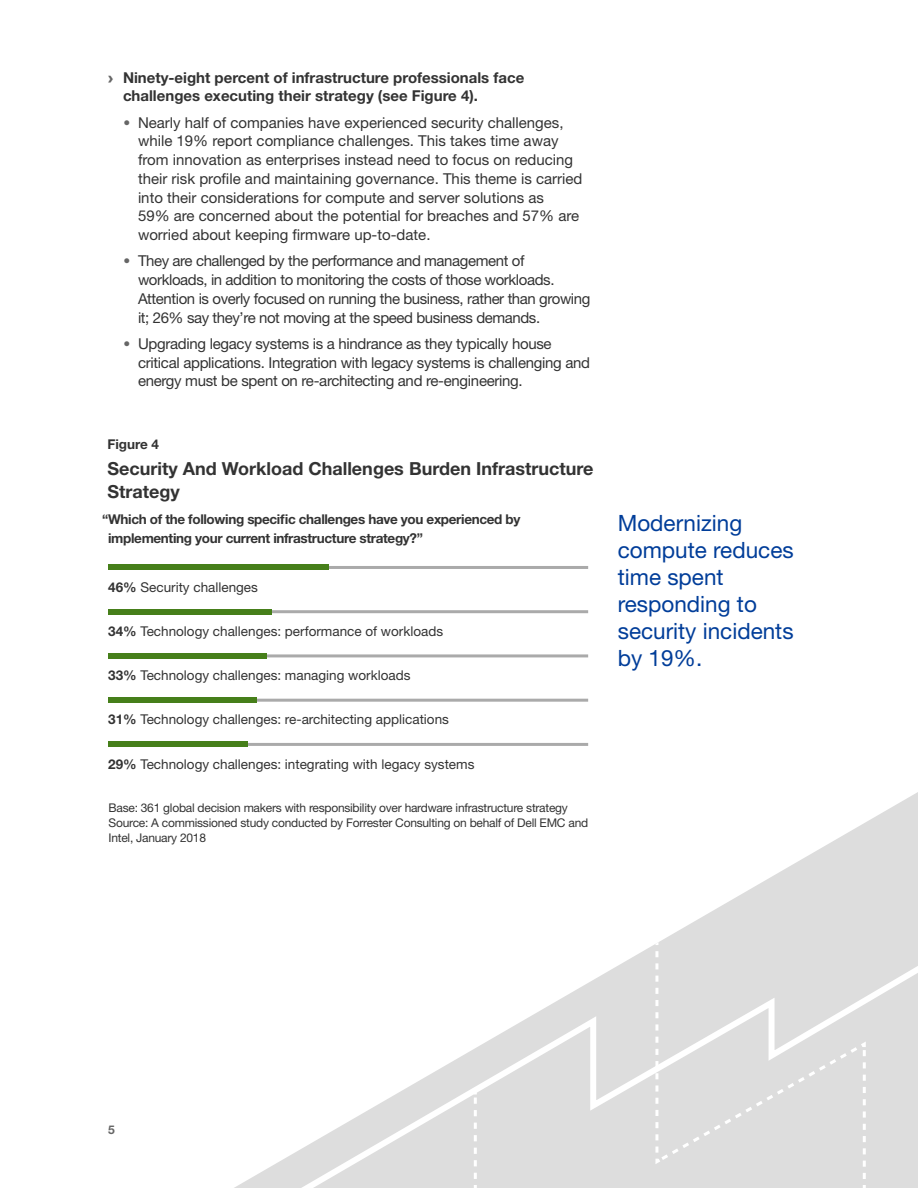
<style>
.page{position:relative;width:918px;height:1188px;background:#fff}
.page>*{position:absolute;margin:0;border:0;box-sizing:border-box;transform-origin:0 0}
.t1{font:22.5px/27px "Helvetica Neue LT Std";color:#003d99}
.t2{font:700 18px/22.5px "Helvetica Neue LT Std";color:#333}
.t3{font:15px/18.8px "Helvetica Neue LT Std";letter-spacing:-.02em;color:#333}
.t4{font:15px/18.8px "Helvetica Neue LT Std";color:#333}
.t5{font:700 15px/18.8px "Helvetica Neue LT Std";color:#333}
.t6{font:13.5px "Helvetica Neue LT Std";color:#333}
.t7{font:700 13.5px/18.8px "Helvetica Neue LT Std";letter-spacing:-.025em;color:#333}
.t8{font:12px/15px "Helvetica Neue LT Std";letter-spacing:-.02em;color:#333}
.t9{font:700 12px "Helvetica Neue LT Std";color:#666}
.s1{font-family:"Arial";font-weight:900;color:#666}
.s2{font-weight:700}
</style>
<div class="page">
<svg style="left:234px;top:792px;width:684px;height:396px"></svg>
<svg style="left:291px;top:956px;width:627px;height:232px"></svg>
<svg style="left:474px;top:1091px;width:3px;height:88px"></svg>
<div style="left:654px;top:933px;width:213px;height:246px;background:#ddd"></div>
<hr style="left:108px;top:566px;width:480px;height:3px;background:#aaa">
<div style="left:108px;top:564px;width:221px;height:6px;background:#467f1a"></div>
<hr style="left:108px;top:610px;width:480px;height:3px;background:#aaa">
<div style="left:108px;top:609px;width:163px;height:6px;background:#467f1a"></div>
<hr style="left:108px;top:654px;width:480px;height:3px;background:#aaa">
<div style="left:108px;top:653px;width:159px;height:6px;background:#467f1a"></div>
<hr style="left:108px;top:699px;width:480px;height:3px;background:#aaa">
<div style="left:108px;top:697px;width:149px;height:6px;background:#467f1a"></div>
<hr style="left:108px;top:743px;width:480px;height:3px;background:#aaa">
<div style="left:108px;top:741px;width:139px;height:6px;background:#467f1a"></div>
<p class="t5" style="left:123px;top:68px;width:403px;text-indent:-15px"><span class="s1">›</span> Ninety-eight percent of infrastructure professionals face challenges executing their strategy (see Figure 4).</p>
<p class="t4" style="left:138px;top:113px;width:446px;text-indent:-15px"><span class="s1">•</span> Nearly half of companies have experienced security challenges, while 19% report compliance challenges. This takes time away from innovation as enterprises instead need to focus on reducing their risk profile and maintaining governance. This theme is carried into their considerations for compute and server solutions as<br>59% are concerned about the potential for breaches and 57% are worried about keeping firmware up-to-date.</p>
<p class="t3" style="left:138px;top:252px;width:454px;text-indent:-15px"><span class="s1">•</span> They are challenged by the performance and management of workloads, in addition to monitoring the costs of those workloads.<br>Attention is overly focused on running the business, rather than growing it; 26% say they’re not moving at the speed business demands.</p>
<p class="t3" style="left:138px;top:334px;width:454px;text-indent:-15px"><span class="s1">•</span> Upgrading legacy systems is a hindrance as they typically house critical applications. Integration with legacy systems is challenging and energy must be spent on re-architecting and re-engineering.</p>
<p class="t7" style="left:107px;top:435px;width:53px">Figure 4</p>
<p class="t2" style="left:107px;top:457px;width:488px">Security And Workload Challenges Burden Infrastructure<br>Strategy</p>
<p class="t7" style="left:108px;top:510px;width:414px;text-indent:-6px">“Which of the following specific challenges have you experienced by implementing your current infrastructure strategy?”</p>
<p class="t6" style="left:108px;top:579px;width:151px"><span class="s2">46%</span> Security challenges</p>
<p class="t6" style="left:108px;top:623px;width:337px"><span class="s2">34%</span> Technology challenges: performance of workloads</p>
<p class="t6" style="left:108px;top:667px;width:304px"><span class="s2">33%</span> Technology challenges: managing workloads</p>
<p class="t6" style="left:108px;top:712px;width:342px"><span class="s2">31%</span> Technology challenges: re-architecting applications</p>
<p class="t6" style="left:108px;top:756px;width:368px"><span class="s2">29%</span> Technology challenges: integrating with legacy systems</p>
<p class="t8" style="left:109px;top:800px;width:481px">Base: 361 global decision makers with responsibility over hardware infrastructure strategy<br>Source: A commissioned study conducted by Forrester Consulting on behalf of Dell EMC and<br>Intel, January 2018</p>
<h1 class="t1" style="left:618px;top:509px;width:177px">Modernizing compute reduces time spent responding to security incidents by 19%.</h1>
<p class="t9" style="left:108px;top:1122px;width:8px">5</p>
</div>
